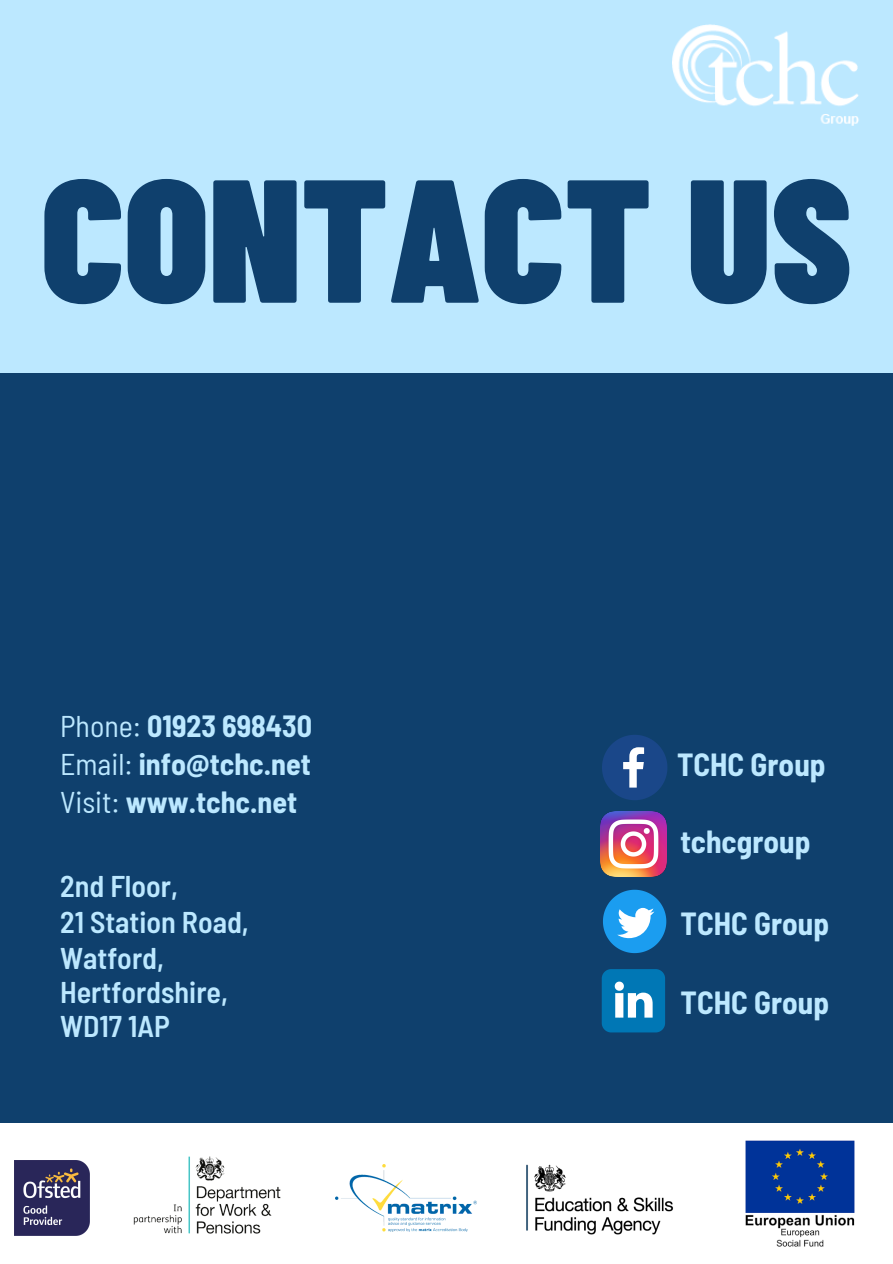
<style>
.page{position:relative;width:893px;height:1264px;background:#fff}
.page>*{position:absolute;margin:0;border:0;box-sizing:border-box;transform-origin:0 0}
.t1{font:900 174.75px "Barlow Condensed";color:#0f406d}
.t2{font:700 semi-condensed 31.2px "Barlow";color:#bce8ff}
.t3{font:700 semi-condensed 30px/38.2px "Barlow";color:#bce8ff;text-align:justify}
.t4{font:600 semi-condensed 30px/34.8px "Barlow";color:#bce8ff}
.s1{font-weight:400}
</style>
<div class="page">
<div style="left:0;top:0;width:892px;height:1262px;background:#0f406d"></div>
<div style="left:0;top:1123px;width:892px;height:139px;background:#fff"></div>
<img style="left:15px;top:1160px;width:74px;height:74px">
<img style="left:335px;top:1164px;width:141px;height:67px">
<img style="left:133px;top:1156px;width:148px;height:78px">
<img style="left:526px;top:1164px;width:147px;height:71px">
<img style="left:745px;top:1140px;width:109px;height:107px">
<div style="left:0;top:0;width:892px;height:372px;background:#bce8ff"></div>
<img style="left:672px;top:24px;width:187px;height:102px">
<svg style="left:602px;top:735px;width:65px;height:65px"></svg>
<img style="left:600px;top:811px;width:66px;height:65px">
<svg style="left:603px;top:889px;width:63px;height:64px"></svg>
<svg style="left:601px;top:969px;width:64px;height:63px;background:#2d8dbf"></svg>
<h1 class="t1" style="left:41px;top:128px;width:812px">CONTACT US</h1>
<p class="t3" style="left:60px;top:705px;width:253px"><span class="s1">Phone:</span> 01923 698430<br><span class="s1">Email:</span> info@tchc.net <span class="s1">Visit:</span> www.tchc.net</p>
<p class="t4" style="left:60px;top:868px;width:190px">2nd Floor,<br>21 Station Road,<br>Watford,<br>Hertfordshire,<br>WD17 1AP</p>
<p class="t2" style="left:677px;top:745px;width:150px">TCHC Group</p>
<p class="t2" style="left:680px;top:822px;width:132px">tchcgroup</p>
<p class="t2" style="left:680px;top:903px;width:150px">TCHC Group</p>
<p class="t2" style="left:680px;top:982px;width:150px">TCHC Group</p>
</div>
